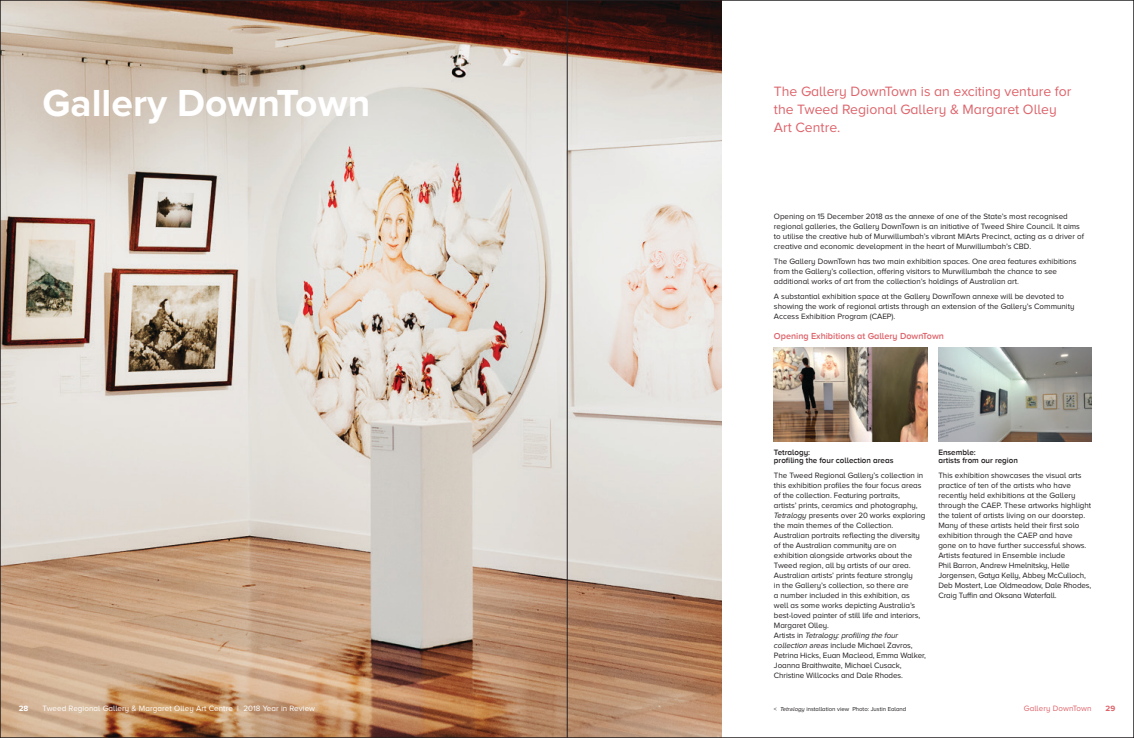
<style>
.page{position:relative;width:1134px;height:738px;background:#fff}
.page>*{position:absolute;margin:0;border:0;box-sizing:border-box;transform-origin:0 0}
.t1{font:700 39px "Proxima Nova";color:#fff}
.t2{font:14px/18px "Proxima Nova A";color:#dd646b}
.t3{font:600 9px "Proxima Nova A";color:#dd646b}
.t4{font:8px/10px "Proxima Nova A";color:#231f20}
.t5{font:600 8px "Proxima Nova A";color:#231f20}
.t6{font:8px "Proxima Nova A";letter-spacing:.01em;color:#fff}
.t7{font:8px "Proxima Nova A";letter-spacing:.01em;color:#dd646b}
.t8{font:700 8px "Proxima Nova A";color:#dd646b}
.t9{font:700 8px "Proxima Nova A";color:#fff}
.t10{font:6px "Proxima Nova A";color:#231f20}
.s1{font-style:italic}
</style>
<div class="page">
<img style="left:2px;top:2px;width:719px;height:733px">
<img style="left:774px;top:348px;width:153px;height:93px">
<img style="left:938px;top:348px;width:153px;height:93px">
<hr style="left:567px;top:0;width:1px;height:737px;background:#231f20">
<p class="t1" style="left:43px;top:80px;width:329px">Gallery DownTown</p>
<p class="t2" style="left:774px;top:82px;width:299px">The Gallery DownTown is an exciting venture for the Tweed Regional Gallery &amp; Margaret Olley<br>Art Centre.</p>
<p class="t4" style="left:774px;top:211px;width:312px">Opening on 15 December 2018 as the annexe of one of the State’s most recognised regional galleries, the Gallery DownTown is an initiative of Tweed Shire Council. It aims to utilise the creative hub of Murwillumbah’s vibrant M|Arts Precinct, acting as a driver of creative and economic development in the heart of Murwillumbah’s CBD.</p>
<p class="t4" style="left:774px;top:256px;width:304px">The Gallery DownTown has two main exhibition spaces. One area features exhibitions from the Gallery’s collection, offering visitors to Murwillumbah the chance to see additional works of art from the collection’s holdings of Australian art.</p>
<p class="t4" style="left:774px;top:291px;width:302px">A substantial exhibition space at the Gallery DownTown annexe will be devoted to showing the work of regional artists through an extension of the Gallery’s Community<br>Access Exhibition Program (CAEP).</p>
<p class="t3" style="left:774px;top:331px;width:171px">Opening Exhibitions at Gallery DownTown</p>
<p class="t9" style="left:19px;top:703px;width:11px">28</p>
<p class="t6" style="left:42px;top:703px;width:274px">Tweed Regional Gallery &amp; Margaret Olley Art Centre | 2018 Year in Review</p>
<p class="t5" style="left:774px;top:447px;width:38px">Tetralogy:</p>
<p class="t5" style="left:774px;top:455px;width:121px">profiling the four collection areas</p>
<p class="t4" style="left:774px;top:470px;width:151px">The Tweed Regional Gallery’s collection in this exhibition profiles the four focus areas</p>
<p class="t4" style="left:774px;top:490px;width:153px">of the collection. Featuring portraits,<br>artists’ prints, ceramics and photography, <span class="s1">Tetralogy</span> presents over 20 works exploring the main themes of the Collection.<br>Australian portraits reflecting the diversity of the Australian community are on exhibition alongside artworks about the Tweed region, all by artists of our area.<br>Australian artists’ prints feature strongly<br>in the Gallery’s collection, so there are<br>a number included in this exhibition, as well as some works depicting Australia’s best-loved painter of still life and interiors, Margaret Olley.<br>Artists in <span class="s1">Tetralogy: profiling the four collection areas</span> include Michael Zavros, Petrina Hicks, Euan Macleod, Emma Walker, Joanna Braithwaite, Michael Cusack, Christine Willcocks and Dale Rhodes.</p>
<p class="t10" style="left:774px;top:705px;width:134px">&lt; <span class="s1">Tetralogy</span> installation view Photo: Justin Ealand</p>
<p class="t5" style="left:938px;top:447px;width:39px">Ensemble:</p>
<p class="t5" style="left:938px;top:455px;width:81px">artists from our region</p>
<p class="t4" style="left:938px;top:470px;width:155px">This exhibition showcases the visual arts practice of ten of the artists who have recently held exhibitions at the Gallery through the CAEP. These artworks highlight the talent of artists living on our doorstep.<br>Many of these artists held their first solo exhibition through the CAEP and have gone on to have further successful shows.<br>Artists featured in Ensemble include<br>Phil Barron, Andrew Hmelnitsky, Helle Jorgensen, Gatya Kelly, Abbey McCulloch, Deb Mostert, Lae Oldmeadow, Dale Rhodes, Craig Tuffin and Oksana Waterfall.</p>
<p class="t7" style="left:1024px;top:703px;width:69px">Gallery DownTown</p>
<p class="t8" style="left:1106px;top:703px;width:11px">29</p>
</div>
